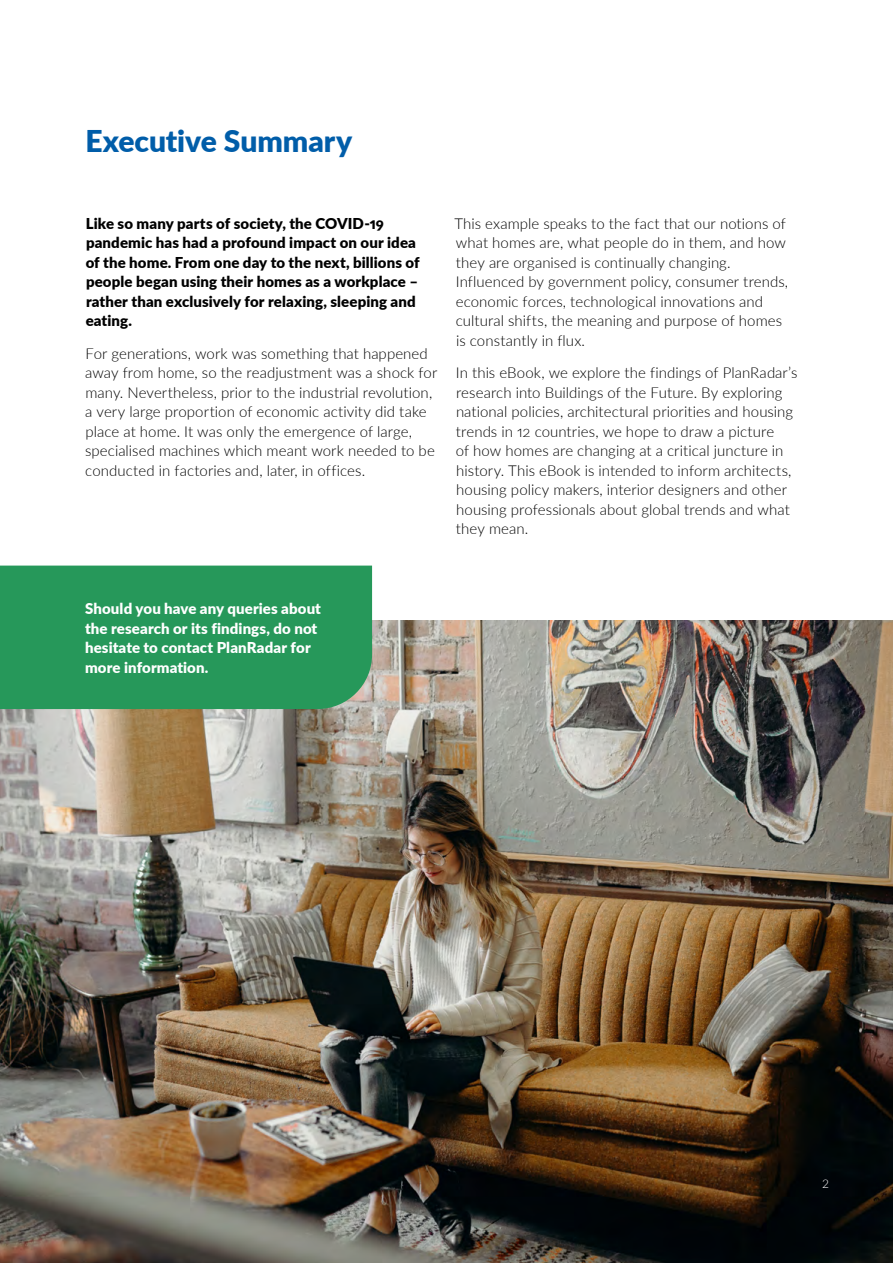
<style>
.page{position:relative;width:893px;height:1263px;background:#fff}
.page>*{position:absolute;margin:0;border:0;box-sizing:border-box;transform-origin:0 0}
.t1{font:900 30px "Lato";letter-spacing:-.005em;color:#005da9}
.t2{font:300 15px/19.5px "Lato";letter-spacing:.005em;color:#000}
.t3{font:900 15px/19.5px "Lato";letter-spacing:.005em;color:#000}
.t4{font:900 15px/19.5px "Lato";letter-spacing:.005em;color:#fff}
.t5{font:300 12px "Lato";color:#fff}
</style>
<div class="page">
<img style="left:0;top:621px;width:893px;height:642px">
<div style="left:0;top:566px;width:372px;height:143px;background:#26985a"></div>
<h1 class="t1" style="left:85px;top:118px;width:268px">Executive Summary</h1>
<p class="t3" style="left:86px;top:213px;width:335px">Like so many parts of society, the COVID-19 pandemic has had a profound impact on our idea of the home. From one day to the next, billions of people began using their homes as a workplace – rather than exclusively for relaxing, sleeping and eating.</p>
<p class="t2" style="left:85px;top:343px;width:354px">For generations, work was something that happened away from home, so the readjustment was a shock for many. Nevertheless, prior to the industrial revolution, a very large proportion of economic activity did take place at home. It was only the emergence of large, specialised machines which meant work needed to be conducted in factories and, later, in offices.</p>
<p class="t2" style="left:454px;top:213px;width:335px">This example speaks to the fact that our notions of what homes are, what people do in them, and how they are organised is continually changing.<br>Influenced by government policy, consumer trends, economic forces, technological innovations and cultural shifts, the meaning and purpose of homes is constantly in flux.</p>
<p class="t2" style="left:456px;top:362px;width:343px">In this eBook, we explore the findings of PlanRadar’s research into Buildings of the Future. By exploring national policies, architectural priorities and housing trends in 12 countries, we hope to draw a picture<br>of how homes are changing at a critical juncture in history. This eBook is intended to inform architects, housing policy makers, interior designers and other housing professionals about global trends and what they mean.</p>
<p class="t4" style="left:85px;top:598px;width:237px">Should you have any queries about the research or its findings, do not hesitate to contact PlanRadar for more information.</p>
<p class="t5" style="left:822px;top:1175px;width:8px">2</p>
</div>
